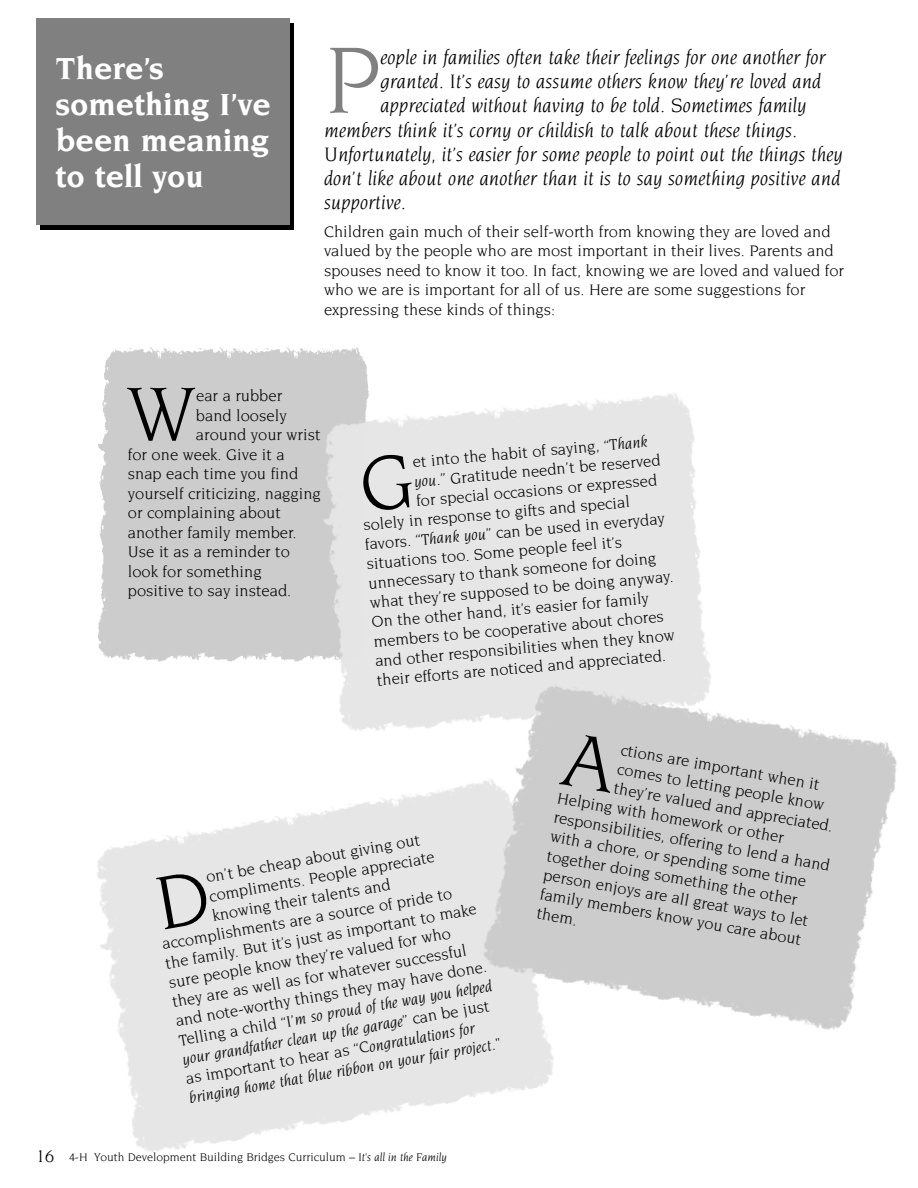
<style>
.page{position:relative;width:918px;height:1188px;background:#fff}
.page>*{position:absolute;margin:0;border:0;box-sizing:border-box;transform-origin:0 0}
.t1{font:102px "Novarese";color:#808080}
.t2{font:82.2px "Novarese";color:#000}
.t3{font:700 33px/36px "Novarese";color:#fff}
.t4{font:italic 21px "Novarese";color:#000}
.t5{font:16.5px/19.5px "Novarese";color:#000}
.t6{font:italic 16.5px "Novarese";color:#000}
.t7{font:12px "Novarese";color:#000}
.s1{font-style:italic}
.s2{font-style:normal}
.s3{font-size:18px}
</style>
<div class="page">
<div style="left:98px;top:347px;width:270px;height:315px;background:#ccc"></div>
<img style="left:304px;top:380px;width:406px;height:351px">
<img style="left:467px;top:669px;width:430px;height:384px">
<div style="left:40px;top:23px;width:254px;height:207px;background:#000"></div>
<div style="left:36px;top:18px;width:254px;height:207px;background:#808080"></div>
<div style="left:156px;top:870px;width:54px;height:59px;background:#e6e6e6"></div>
<div style="left:559px;top:732px;width:60px;height:61px;background:#ccc"></div>
<div style="left:361px;top:453px;width:53px;height:59px;background:#e6e6e6"></div>
<h3 class="t3" style="left:56px;top:52px;width:217px">There’s something I’ve been meaning to tell you</h3>
<h1 class="t1" style="left:324px;top:36px;width:58px">P</h1>
<p class="t4" style="left:381px;top:49px;width:447px">eople in families often take their feelings for one another for</p>
<p class="t4" style="left:381px;top:73px;width:442px">granted. It’s easy to assume others know they’re loved and</p>
<p class="t4" style="left:381px;top:97px;width:427px">appreciated without having to be told. Sometimes family</p>
<p class="t4" style="left:324px;top:121px;width:475px">members think it’s corny or childish to talk about these things.</p>
<p class="t4" style="left:324px;top:145px;width:520px">Unfortunately, it’s easier for some people to point out the things they</p>
<p class="t4" style="left:324px;top:169px;width:518px">don’t like about one another than it is to say something positive and</p>
<p class="t4" style="left:324px;top:193px;width:84px">supportive.</p>
<p class="t5" style="left:324px;top:223px;width:522px">Children gain much of their self-worth from knowing they are loved and valued by the people who are most important in their lives. Parents and spouses need to know it too. In fact, knowing we are loved and valued for who we are is important for all of us. Here are some suggestions for expressing these kinds of things:</p>
<h2 class="t2" style="left:128px;top:379px;width:70px">W</h2>
<p class="t5" style="left:196px;top:387px;width:88px">ear a rubber</p>
<p class="t5" style="left:196px;top:407px;width:92px">band loosely</p>
<p class="t5" style="left:196px;top:426px;width:126px">around your wrist</p>
<p class="t5" style="left:128px;top:446px;width:158px">for one week. Give it a</p>
<p class="t5" style="left:128px;top:465px;width:172px">snap each time you find</p>
<p class="t5" style="left:128px;top:485px;width:194px">yourself criticizing, nagging</p>
<p class="t5" style="left:128px;top:504px;width:155px">or complaining about</p>
<p class="t5" style="left:128px;top:524px;width:170px">another family member.</p>
<p class="t5" style="left:128px;top:543px;width:164px">Use it as a reminder to</p>
<p class="t5" style="left:128px;top:563px;width:135px">look for something</p>
<p class="t5" style="left:128px;top:582px;width:165px">positive to say instead.</p>
<p class="t5" style="left:412px;top:453px;width:237px;rotate:-5deg">et into the habit of saying, <span class="s1">“Thank</span></p>
<p class="t5" style="left:414px;top:473px;width:248px;rotate:-5deg"><span class="s1">you.</span>” Gratitude needn’t be reserved</p>
<p class="t5" style="left:415px;top:492px;width:243px;rotate:-5deg">for special occasions or expressed</p>
<p class="t5" style="left:363px;top:516px;width:269px;rotate:-5deg">solely in response to gifts and special</p>
<p class="t5" style="left:364px;top:536px;width:302px;rotate:-5deg">favors. “<span class="s1">Thank you”</span> can be used in everyday</p>
<p class="t5" style="left:366px;top:555px;width:258px;rotate:-5deg">situations too. Some people feel it’s</p>
<p class="t5" style="left:368px;top:575px;width:290px;rotate:-5deg">unnecessary to thank someone for doing</p>
<p class="t5" style="left:369px;top:594px;width:306px;rotate:-5deg">what they’re supposed to be doing anyway.</p>
<p class="t5" style="left:371px;top:613px;width:279px;rotate:-5deg">On the other hand, it’s easier for family</p>
<p class="t5" style="left:373px;top:633px;width:293px;rotate:-5deg">members to be cooperative about chores</p>
<p class="t5" style="left:374px;top:652px;width:302px;rotate:-5deg">and other responsibilities when they know</p>
<p class="t5" style="left:376px;top:672px;width:291px;rotate:-5deg">their efforts are noticed and appreciated.</p>
<p class="t5" style="left:205px;top:868px;width:219px;rotate:-10deg">on’t be cheap about giving out</p>
<p class="t5" style="left:208px;top:888px;width:230px;rotate:-10deg">compliments. People appreciate</p>
<p class="t5" style="left:211px;top:907px;width:182px;rotate:-10deg">knowing their talents and</p>
<p class="t5" style="left:161px;top:936px;width:296px;rotate:-10deg">accomplishments are a source of pride to</p>
<p class="t5" style="left:164px;top:955px;width:317px;rotate:-10deg">the family. But it’s just as important to make</p>
<p class="t5" style="left:168px;top:974px;width:287px;rotate:-10deg">sure people know they’re valued for who</p>
<p class="t5" style="left:171px;top:993px;width:300px;rotate:-10deg">they are as well as for whatever successful</p>
<p class="t5" style="left:174px;top:1012px;width:317px;rotate:-10deg">and note-worthy things they may have done.</p>
<p class="t6" style="left:178px;top:1033px;width:319px;rotate:-10deg"><span class="s2">Telling a child</span> “I’m so proud of the way you helped</p>
<p class="t6" style="left:181px;top:1053px;width:313px;rotate:-10deg">your grandfather clean up the garage” <span class="s2">can be just</span></p>
<p class="t5" style="left:184px;top:1070px;width:295px;rotate:-10deg">as important to hear as “<span class="s1">Congratulations for</span></p>
<p class="t6" style="left:188px;top:1091px;width:318px;rotate:-10deg">bringing home that blue ribbon on your fair project."</p>
<p class="t7" style="left:36px;top:1152px;width:412px"><span class="s3">16</span> 4-H Youth Development Building Bridges Curriculum – <span class="s1">It’s all in the Family</span></p>
<p class="t5" style="left:622px;top:741px;width:203px;rotate:10deg">ctions are important when it</p>
<p class="t5" style="left:619px;top:760px;width:211px;rotate:10deg">comes to letting people know</p>
<p class="t5" style="left:616px;top:779px;width:224px;rotate:10deg">they’re valued and appreciated.</p>
<p class="t5" style="left:559px;top:789px;width:231px;rotate:10deg">Helping with homework or other</p>
<p class="t5" style="left:556px;top:808px;width:281px;rotate:10deg">responsibilities, offering to lend a hand</p>
<p class="t5" style="left:552px;top:827px;width:261px;rotate:10deg">with a chore, or spending some time</p>
<p class="t5" style="left:549px;top:847px;width:255px;rotate:10deg">together doing something the other</p>
<p class="t5" style="left:545px;top:866px;width:270px;rotate:10deg">person enjoys are all great ways to let</p>
<p class="t5" style="left:542px;top:885px;width:266px;rotate:10deg">family members know you care about</p>
<p class="t5" style="left:539px;top:904px;width:42px;rotate:10deg">them.</p>
</div>
